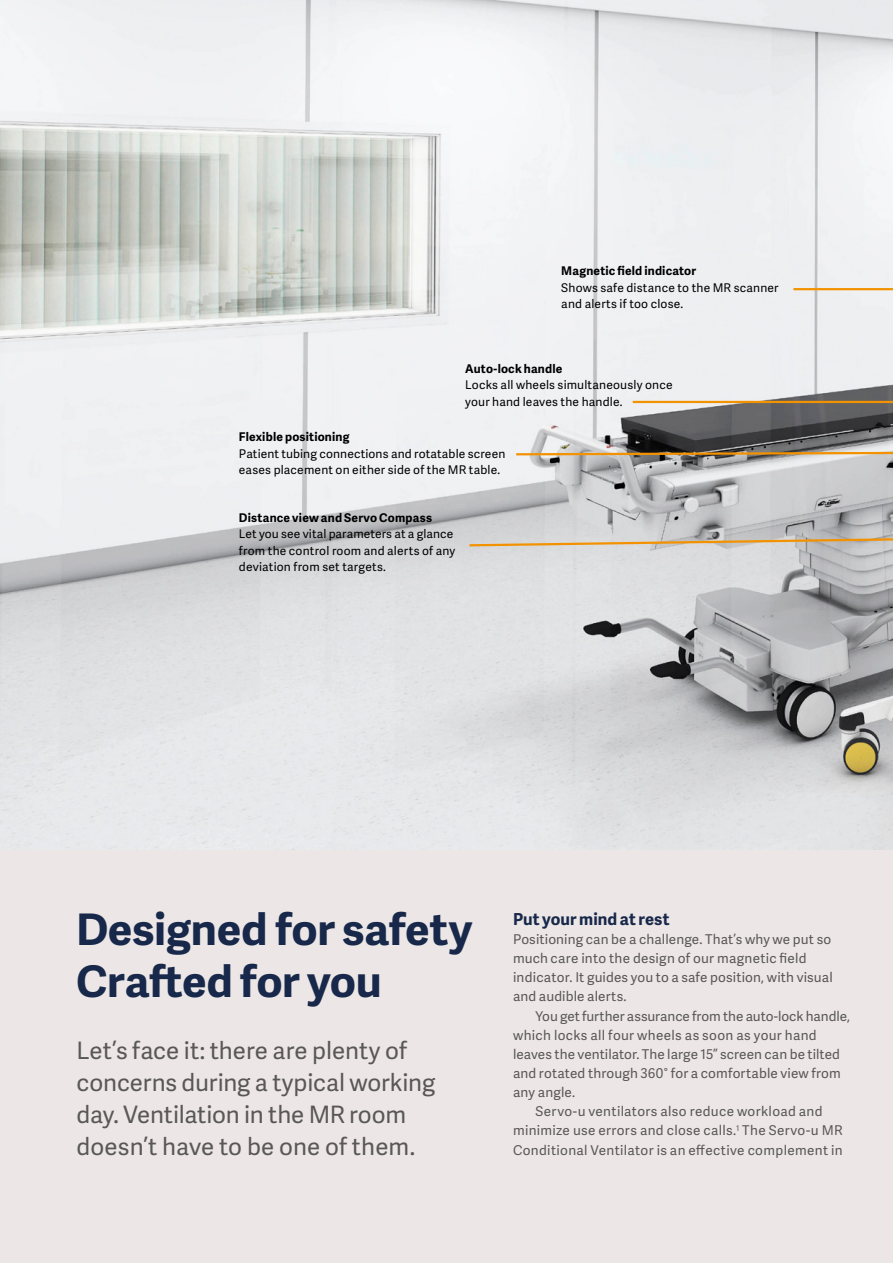
<style>
.page{position:relative;width:893px;height:1263px;background:#fff}
.page>*{position:absolute;margin:0;border:0;box-sizing:border-box;transform-origin:0 0}
.t1{font:700 43.5px/52.5px "Adelle Sans";letter-spacing:-.005em;color:#18284a}
.t2{font:24px/32px "Adelle Sans";color:#595857}
.t3{font:700 16.5px "Adelle Sans";letter-spacing:.005em;color:#18284a}
.t4{font:13.5px/19.2px "Adelle Sans";letter-spacing:.015em;color:#595857}
.t5{font:13.5px "Adelle Sans";letter-spacing:-.005em;color:#595857}
.t6{font:12px/16.5px "Adelle Sans";letter-spacing:.015em;color:#000}
.t7{font:700 12px "Adelle Sans";letter-spacing:.015em;color:#000}
</style>
<div class="page">
<img style="left:0;top:0;width:893px;height:850px">
<div style="left:0;top:850px;width:893px;height:413px;background:#ece7e6"></div>
<hr style="left:793px;top:288px;width:100px;height:2px;background:#f39200">
<svg style="left:467px;top:345px;width:426px;height:203px"></svg>
<svg style="left:514px;top:416px;width:379px;height:41px;background:#86817b"></svg>
<hr style="left:633px;top:401px;width:260px;height:2px;background:#f39200">
<p class="t7" style="left:561px;top:262px;width:136px">Magnetic field indicator</p>
<p class="t6" style="left:561px;top:279px;width:219px">Shows safe distance to the MR scanner and alerts if too close.</p>
<p class="t7" style="left:465px;top:360px;width:99px">Auto-lock handle</p>
<p class="t6" style="left:465px;top:376px;width:209px">Locks all wheels simultaneously once your hand leaves the handle.</p>
<p class="t7" style="left:239px;top:428px;width:112px">Flexible positioning</p>
<p class="t6" style="left:239px;top:445px;width:268px">Patient tubing connections and rotatable screen eases placement on either side of the MR table.</p>
<p class="t7" style="left:239px;top:509px;width:195px">Distance view and Servo Compass</p>
<p class="t6" style="left:239px;top:525px;width:218px">Let you see vital parameters at a glance from the control room and alerts of any deviation from set targets.</p>
<h1 class="t1" style="left:76px;top:901px;width:398px">Designed for safety<br>Crafted for you</h1>
<h2 class="t2" style="left:77px;top:1033px;width:360px">Let’s face it: there are plenty of concerns during a typical working day. Ventilation in the MR room doesn’t have to be one of them.</h2>
<p class="t3" style="left:513px;top:907px;width:158px">Put your mind at rest</p>
<p class="t4" style="left:513px;top:929px;width:321px">Positioning can be a challenge. That’s why we put so much care into the design of our magnetic field indicator. It guides you to a safe position, with visual and audible alerts.</p>
<p class="t5" style="left:536px;top:1006px;width:316px">You get further assurance from the auto-lock handle,</p>
<p class="t4" style="left:513px;top:1025px;width:305px">which locks all four wheels as soon as your hand</p>
<p class="t4" style="left:513px;top:1044px;width:329px">leaves the ventilator. The large 15” screen can be tilted</p>
<p class="t4" style="left:513px;top:1063px;width:329px">and rotated through 360° for a comfortable view from</p>
<p class="t4" style="left:513px;top:1082px;width:64px">any angle.</p>
<p class="t4" style="left:536px;top:1101px;width:289px">Servo-u ventilators also reduce workload and</p>
<p class="t4" style="left:513px;top:1120px;width:331px">minimize use errors and close calls.<sup>1</sup> The Servo-u MR</p>
<p class="t4" style="left:513px;top:1140px;width:331px">Conditional Ventilator is an effective complement in</p>
</div>
